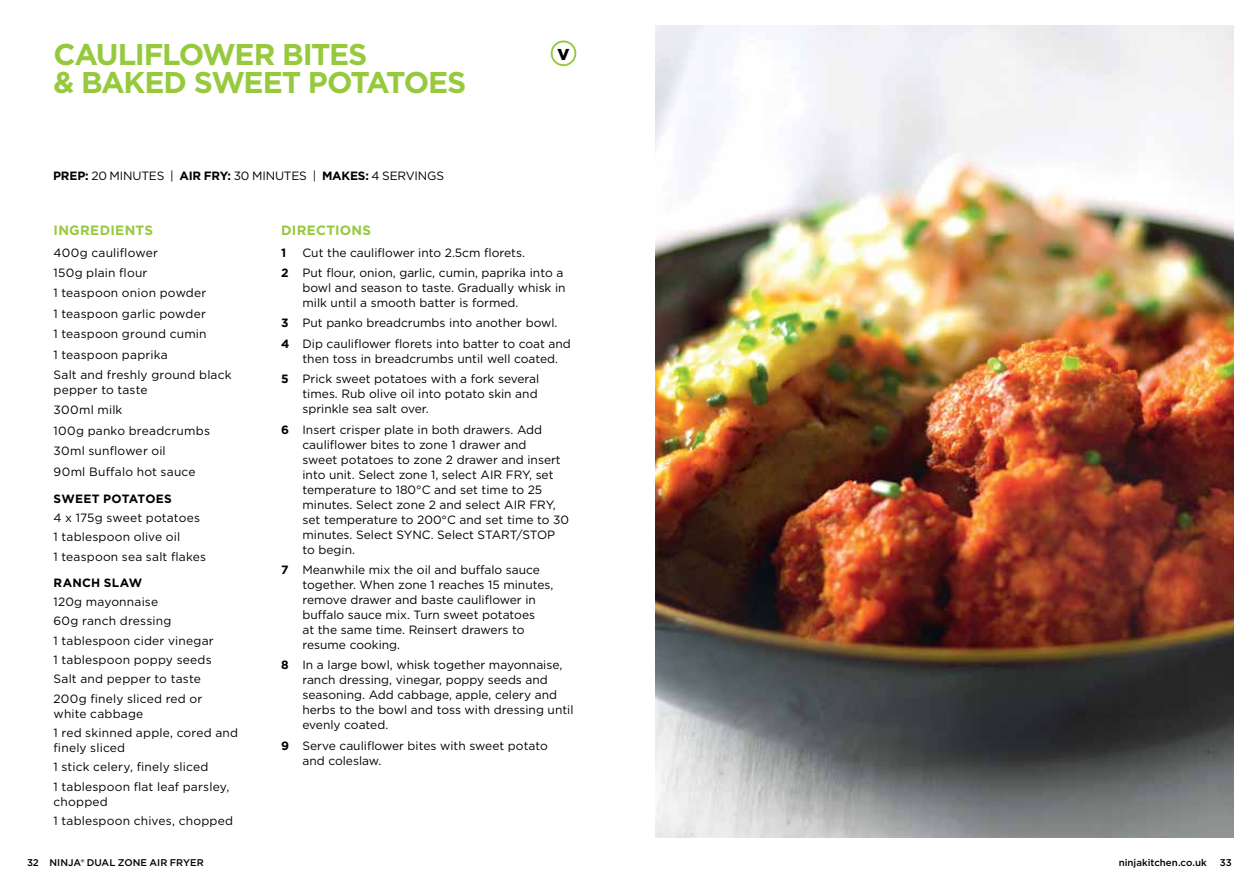
<style>
.page{position:relative;width:1259px;height:893px;background:#fff}
.page>*{position:absolute;margin:0;border:0;box-sizing:border-box;transform-origin:0 0}
.t1{font:700 30px/28.5px "Gotham";letter-spacing:-.045em;color:#97c93d}
.t2{font:900 15.75px "Gotham";color:#000}
.t3{font:700 13.5px "Gotham";letter-spacing:.02em;color:#97c93d}
.t4{font:12px/15px "Gotham";color:#000}
.t5{font:12px/20.4px "Gotham";letter-spacing:.02em;color:#000}
.t6{font:700 12px "Gotham";letter-spacing:.02em;color:#000}
.t7{font:500 9.75px "Gotham";color:#000}
.s1{font-weight:700}
</style>
<div class="page">
<img style="left:655px;top:26px;width:578px;height:812px">
<div style="left:551px;top:41px;width:25px;height:25px;border:2px solid #97c93d;border-radius:50%"></div>
<h1 class="t1" style="left:54px;top:39px;width:414px">CAULIFLOWER BITES<br>&amp; BAKED SWEET POTATOES</h1>
<p class="t4" style="left:53px;top:168px;width:392px"><span class="s1">PREP:</span> 20 MINUTES | <span class="s1">AIR FRY:</span> 30 MINUTES | <span class="s1">MAKES:</span> 4 SERVINGS</p>
<h2 class="t2" style="left:557px;top:43px;width:14px">V</h2>
<p class="t3" style="left:54px;top:221px;width:101px">INGREDIENTS</p>
<p class="t4" style="left:54px;top:242px;width:180px;line-height:20.4px">400g cauliflower<br>150g plain flour<br>1 teaspoon onion powder<br>1 teaspoon garlic powder<br>1 teaspoon ground cumin<br>1 teaspoon paprika<br>Salt and freshly ground black</p>
<p class="t5" style="left:54px;top:379px;width:158px">pepper to taste<br>300ml milk<br>100g panko breadcrumbs<br>30ml sunflower oil<br>90ml Buffalo hot sauce</p>
<p class="t6" style="left:54px;top:490px;width:120px">SWEET POTATOES</p>
<p class="t4" style="left:54px;top:508px;width:154px;line-height:19.4px">4 x 175g sweet potatoes<br>1 tablespoon olive oil<br>1 teaspoon sea salt flakes</p>
<p class="t6" style="left:54px;top:574px;width:90px">RANCH SLAW</p>
<p class="t4" style="left:54px;top:592px;width:162px;line-height:19.4px">120g mayonnaise<br>60g ranch dressing<br>1 tablespoon cider vinegar<br>1 tablespoon poppy seeds<br>Salt and pepper to taste<br>200g finely sliced red or</p>
<p class="t4" style="left:54px;top:703px;width:186px;line-height:19.4px">white cabbage<br>1 red skinned apple, cored and</p>
<p class="t4" style="left:54px;top:738px;width:177px;line-height:19.4px">finely sliced<br>1 stick celery, finely sliced<br>1 tablespoon flat leaf parsley,</p>
<p class="t5" style="left:54px;top:791px;width:181px;line-height:19.4px">chopped<br>1 tablespoon chives, chopped</p>
<p class="t3" style="left:281px;top:221px;width:91px">DIRECTIONS</p>
<p class="t6" style="left:281px;top:244px;width:7px">1</p>
<p class="t4" style="left:281px;top:242px;width:284px;line-height:20.4px;text-indent:21px">Cut the cauliflower into 2.5cm florets.<br><span class="s1">2</span> Put flour, onion, garlic, cumin, paprika into a</p>
<p class="t4" style="left:302px;top:280px;width:265px">bowl and season to taste. Gradually whisk in milk until a smooth batter is formed.</p>
<p class="t4" style="left:281px;top:313px;width:291px;line-height:20.4px"><span class="s1">3</span> Put panko breadcrumbs into another bowl.<br><span class="s1">4</span> Dip cauliflower florets into batter to coat and</p>
<p class="t4" style="left:281px;top:348px;width:278px;line-height:20.4px;text-indent:21px">then toss in breadcrumbs until well coated.<br><span class="s1">5</span> Prick sweet potatoes with a fork several</p>
<p class="t4" style="left:302px;top:386px;width:237px">times. Rub olive oil into potato skin and sprinkle sea salt over.</p>
<p class="t4" style="left:302px;top:422px;width:268px;text-indent:-21px"><span class="s1">6</span> Insert crisper plate in both drawers. Add cauliflower bites to zone 1 drawer and<br>sweet potatoes to zone 2 drawer and insert into unit. Select zone 1, select AIR FRY, set temperature to 180°C and set time to 25 minutes. Select zone 2 and select AIR FRY, set temperature to 200°C and set time to 30 minutes. Select SYNC. Select START/STOP to begin.</p>
<p class="t4" style="left:302px;top:562px;width:252px;text-indent:-21px"><span class="s1">7</span> Meanwhile mix the oil and buffalo sauce together. When zone 1 reaches 15 minutes, remove drawer and baste cauliflower in buffalo sauce mix. Turn sweet potatoes<br>at the same time. Reinsert drawers to resume cooking.</p>
<p class="t4" style="left:302px;top:657px;width:273px;text-indent:-21px"><span class="s1">8</span> In a large bowl, whisk together mayonnaise, ranch dressing, vinegar, poppy seeds and seasoning. Add cabbage, apple, celery and herbs to the bowl and toss with dressing until evenly coated.</p>
<p class="t4" style="left:302px;top:738px;width:247px;text-indent:-21px"><span class="s1">9</span> Serve cauliflower bites with sweet potato and coleslaw.</p>
<p class="t7" style="left:27px;top:856px;width:178px">32 NINJA® DUAL ZONE AIR FRYER</p>
<p class="t7" style="left:1118px;top:856px;width:90px">ninjakitchen.co.uk</p>
<p class="t7" style="left:1220px;top:856px;width:14px">33</p>
</div>
